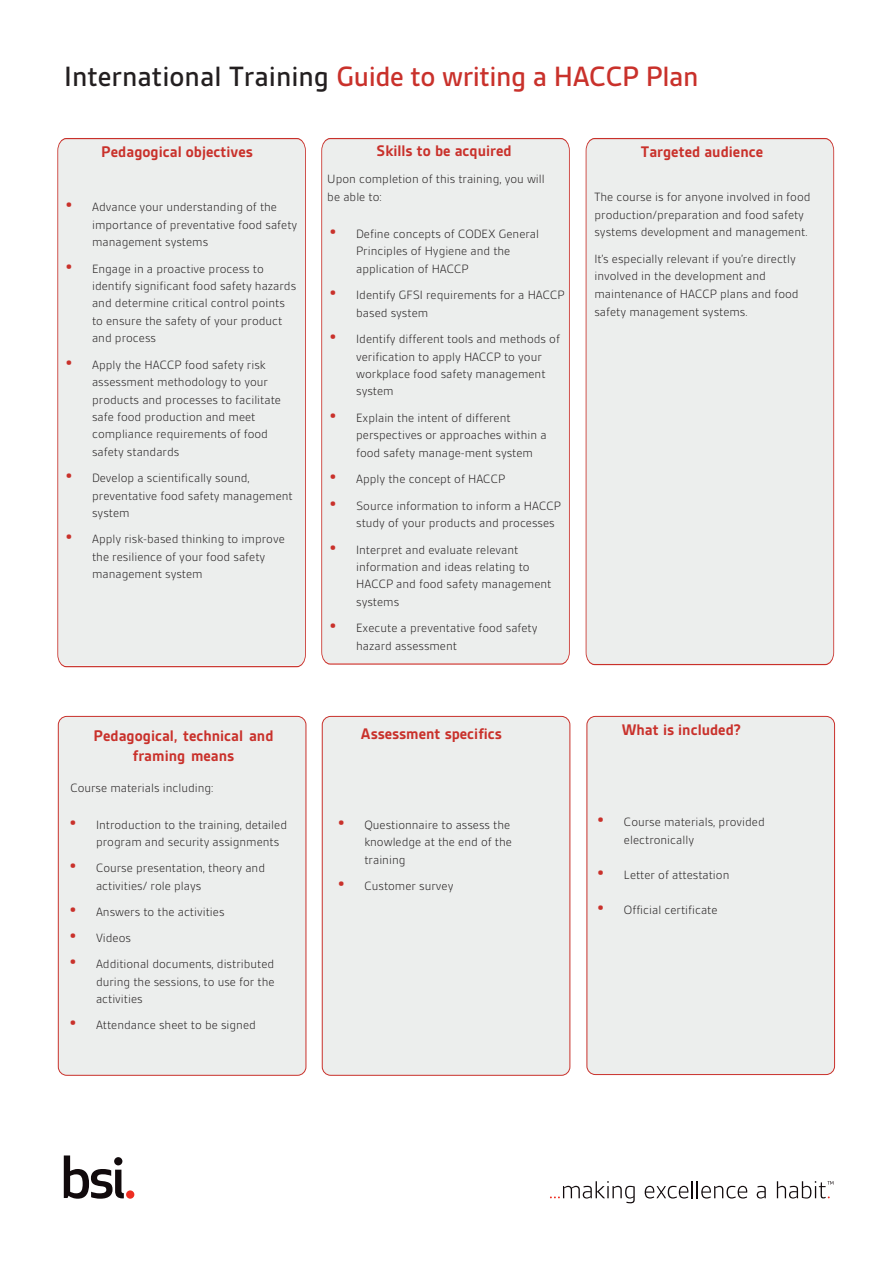
<style>
.page{position:relative;width:893px;height:1263px;background:#fff}
.page>*{position:absolute;margin:0;border:0;box-sizing:border-box;transform-origin:0 0}
.BSI_body_copy{font:500 30px "BSI Gesta";color:#c9312b}
.BSI_body_copy-2{font:700 16.5px/20.7px "BSI Gesta";color:#c9312b;text-align:center}
.Bullet_list{font:300 12.9px/17.4px "BSI Gesta";color:#231f20}
.s1{color:#231f20}
.s2{font-weight:700;font-size:19.5px;color:#c9312b}
</style>
<div class="page">
<div style="left:57px;top:138px;width:249px;height:530px;background:#eceeed"></div>
<div style="left:321px;top:138px;width:249px;height:527px;background:#eceeed"></div>
<div style="left:585px;top:138px;width:249px;height:528px;background:#eceeed"></div>
<svg style="left:564px;top:1034px;width:272px;height:162px"></svg>
<div style="left:587px;top:716px;width:247px;height:358px;background:#eceeed;border-radius:9px"></div>
<div style="left:586px;top:716px;width:249px;height:359px;border:1px solid #c9312b;border-radius:9px"></div>
<div style="left:58px;top:716px;width:248px;height:359px;background:#eceeed;border-radius:9px"></div>
<div style="left:58px;top:716px;width:248px;height:360px;border:1px solid #c9312b;border-radius:9px"></div>
<div style="left:322px;top:716px;width:248px;height:359px;background:#eceeed;border-radius:9px"></div>
<div style="left:322px;top:716px;width:248px;height:360px;border:1px solid #c9312b;border-radius:9px"></div>
<svg style="left:550px;top:1181px;width:85px;height:22px"></svg>
<svg style="left:645px;top:1181px;width:102px;height:17px"></svg>
<svg style="left:757px;top:1186px;width:9px;height:12px"></svg>
<svg style="left:777px;top:1181px;width:56px;height:17px"></svg>
<svg style="left:64px;top:1155px;width:60px;height:44px"></svg>
<div style="left:126px;top:1190px;width:8px;height:9px;background:#ee2e22;border-radius:50%"></div>
<p class="BSI_body_copy" style="left:64px;top:61px;width:636px"><span class="s1">International Training</span> Guide to writing a HACCP Plan</p>
<p class="BSI_body_copy-2" style="left:101px;top:142px;width:153px">Pedagogical objectives</p>
<p class="Bullet_list" style="left:92px;top:199px;width:207px;text-indent:-27px"><span class="s2">•</span> Advance your understanding of the importance of preventative food safety management systems</p>
<p class="Bullet_list" style="left:92px;top:260px;width:206px;text-indent:-27px"><span class="s2">•</span> Engage in a proactive process to identify significant food safety hazards and determine critical control points to ensure the safety of your product and process</p>
<p class="Bullet_list" style="left:92px;top:356px;width:190px;text-indent:-27px"><span class="s2">•</span> Apply the HACCP food safety risk assessment methodology to your products and processes to facilitate safe food production and meet compliance requirements of food safety standards</p>
<p class="Bullet_list" style="left:92px;top:469px;width:202px;text-indent:-27px"><span class="s2">•</span> Develop a scientifically sound, preventative food safety management system</p>
<p class="Bullet_list" style="left:92px;top:531px;width:194px;text-indent:-27px"><span class="s2">•</span> Apply risk-based thinking to improve the resilience of your food safety management system</p>
<p class="BSI_body_copy-2" style="left:94px;top:725px;width:181px">Pedagogical, technical and framing means</p>
<p class="Bullet_list" style="left:70px;top:779px;width:145px">Course materials including:</p>
<p class="Bullet_list" style="left:96px;top:816px;width:193px;text-indent:-27px"><span class="s2">•</span> Introduction to the training, detailed program and security assignments</p>
<p class="Bullet_list" style="left:96px;top:859px;width:171px;text-indent:-27px"><span class="s2">•</span> Course presentation, theory and activities/ role plays</p>
<p class="Bullet_list" style="left:69px;top:903px;width:157px"><span class="s2">•</span> Answers to the activities</p>
<p class="Bullet_list" style="left:69px;top:929px;width:64px"><span class="s2">•</span> Videos</p>
<p class="Bullet_list" style="left:96px;top:955px;width:180px;text-align:justify;text-indent:-27px"><span class="s2">•</span> Additional documents, distributed during the sessions, to use for the activities</p>
<p class="Bullet_list" style="left:69px;top:1016px;width:188px"><span class="s2">•</span> Attendance sheet to be signed</p>
<p class="BSI_body_copy-2" style="left:377px;top:141px;width:137px">Skills to be acquired</p>
<p class="Bullet_list" style="left:327px;top:170px;width:219px;line-height:18px">Upon completion of this training, you will be able to:</p>
<p class="Bullet_list" style="left:356px;top:225px;width:184px;text-indent:-27px"><span class="s2">•</span> Define concepts of CODEX General<br>Principles of Hygiene and the application of HACCP</p>
<p class="Bullet_list" style="left:356px;top:286px;width:210px;text-indent:-27px"><span class="s2">•</span> Identify GFSI requirements for a HACCP based system</p>
<p class="Bullet_list" style="left:356px;top:330px;width:205px;text-indent:-27px"><span class="s2">•</span> Identify different tools and methods of verification to apply HACCP to your workplace food safety management system</p>
<p class="Bullet_list" style="left:356px;top:409px;width:192px;text-indent:-27px"><span class="s2">•</span> Explain the intent of different perspectives or approaches within a food safety manage-ment system</p>
<p class="Bullet_list" style="left:329px;top:470px;width:177px"><span class="s2">•</span> Apply the concept of HACCP</p>
<p class="Bullet_list" style="left:356px;top:497px;width:206px;text-indent:-27px"><span class="s2">•</span> Source information to inform a HACCP study of your products and processes</p>
<p class="Bullet_list" style="left:356px;top:541px;width:197px;text-indent:-27px"><span class="s2">•</span> Interpret and evaluate relevant information and ideas relating to<br>HACCP and food safety management systems</p>
<p class="Bullet_list" style="left:356px;top:619px;width:183px;text-indent:-27px"><span class="s2">•</span> Execute a preventative food safety hazard assessment</p>
<p class="BSI_body_copy-2" style="left:361px;top:723px;width:143px">Assessment specifics</p>
<p class="Bullet_list" style="left:364px;top:816px;width:149px;text-indent:-27px"><span class="s2">•</span> Questionnaire to assess the knowledge at the end of the training</p>
<p class="Bullet_list" style="left:337px;top:877px;width:117px"><span class="s2">•</span> Customer survey</p>
<p class="BSI_body_copy-2" style="left:641px;top:141px;width:124px">Targeted audience</p>
<p class="Bullet_list" style="left:594px;top:188px;width:218px">The course is for anyone involved in food production/preparation and food safety systems development and management.</p>
<p class="Bullet_list" style="left:594px;top:250px;width:206px">It’s especially relevant if you’re directly involved in the development and maintenance of HACCP plans and food safety management systems.</p>
<p class="BSI_body_copy-2" style="left:622px;top:719px;width:121px">What is included?</p>
<p class="Bullet_list" style="left:624px;top:813px;width:142px;text-indent:-27px"><span class="s2">•</span> Course materials, provided electronically</p>
<p class="Bullet_list" style="left:597px;top:866px;width:134px"><span class="s2">•</span> Letter of attestation</p>
<p class="Bullet_list" style="left:597px;top:902px;width:122px"><span class="s2">•</span> Official certificate</p>
</div>
